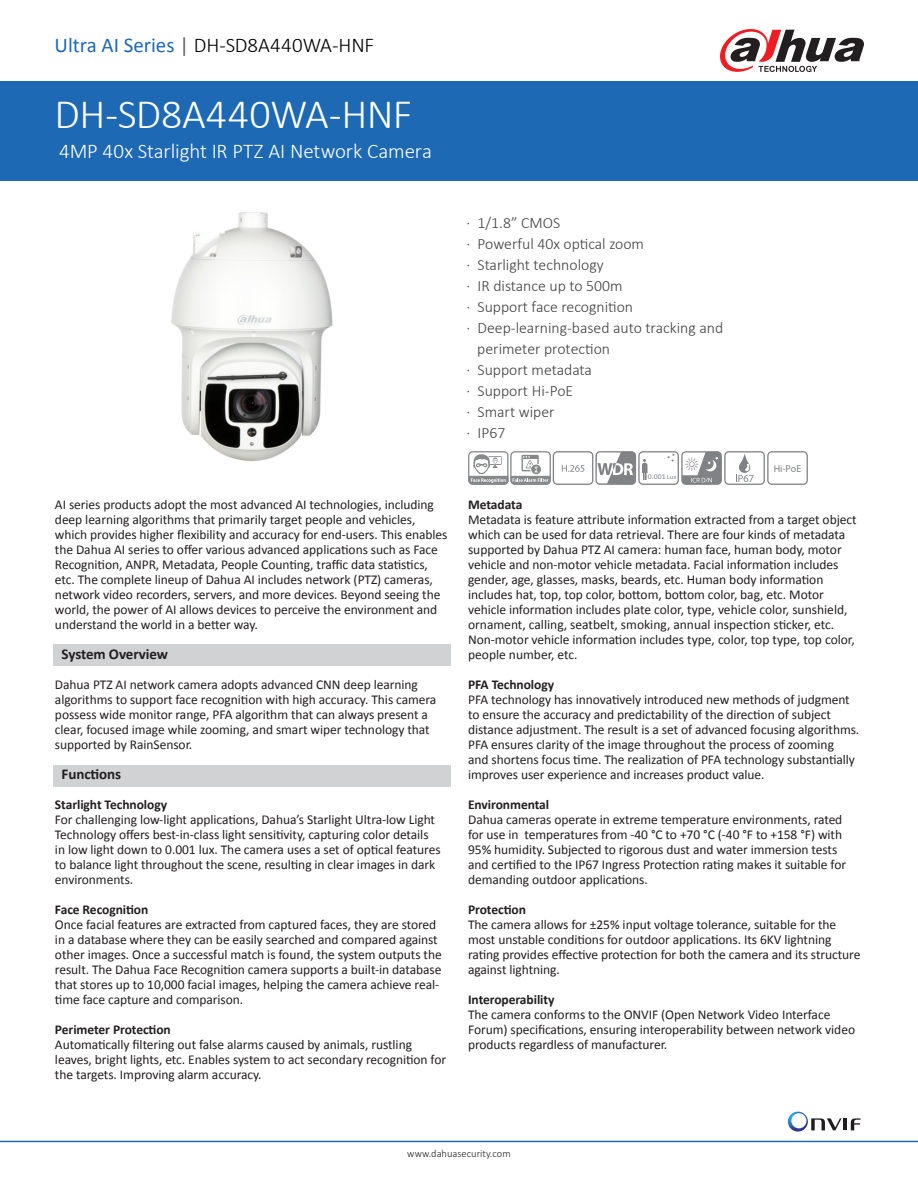
<style>
.page{position:relative;width:918px;height:1188px;background:#fff}
.page>*{position:absolute;margin:0;border:0;box-sizing:border-box;transform-origin:0 0}
.t1{font:300 42px "Calibri";letter-spacing:-.015em;color:#fff}
.t2{font:300 21px "Calibri";letter-spacing:-.005em;color:#fff}
.t3{font:300 21px "Calibri";letter-spacing:-.01em;color:#000}
.t4{font:300 15.75px/21px "Calibri";color:#413f41}
.t5{font:700 15px "Calibri";letter-spacing:-.005em;color:#231f20}
.t6{font:13.5px/15px "Calibri";letter-spacing:-.005em;color:#231f20}
.t7{font:700 13.5px "Calibri";letter-spacing:-.005em;color:#231f20}
.t8{font:300 10.5px "Calibri";color:#231f20}
.t9{font:700 semi-condensed 10.05px "Myriad Pro";color:#808285}
.t10{font:7.35px "Calibri";color:#808285;scale:1.06 1}
.s1{font-weight:400;color:#1e69b4}
.s2{font-weight:400;color:#636366}
.s3{font-size:6.45px}
</style>
<div class="page">
<div style="left:53px;top:766px;width:398px;height:21px;background:#d1d2d4"></div>
<div style="left:0;top:81px;width:918px;height:100px;background:#1e69b4"></div>
<div style="left:53px;top:645px;width:398px;height:21px;background:#d1d2d4"></div>
<hr style="left:0;top:1141px;width:918px;height:1px;background:#1e69b4">
<svg style="left:720px;top:29px;width:144px;height:43px"></svg>
<hr style="left:843px;top:1118px;width:4px;height:12px;background:#201d1e">
<svg style="left:851px;top:1118px;width:10px;height:12px"></svg>
<svg style="left:788px;top:1112px;width:54px;height:20px"></svg>
<img style="left:171px;top:212px;width:162px;height:249px">
<svg style="left:468px;top:451px;width:340px;height:34px"></svg>
<p class="t3" style="left:55px;top:32px;width:321px"><span class="s1">Ultra AI Series</span> <span class="s2">|</span> DH-SD8A440WA-HNF</p>
<p class="t1" style="left:55px;top:88px;width:359px">DH-SD8A440WA-HNF</p>
<p class="t2" style="left:59px;top:138px;width:374px">4MP 40x Starlight IR PTZ AI Network Camera</p>
<p class="t6" style="left:55px;top:497px;width:394px">AI series products adopt the most advanced AI technologies, including deep learning algorithms that primarily target people and vehicles, which provides higher flexibility and accuracy for end-users. This enables the Dahua AI series to offer various advanced applications such as Face Recognition, ANPR, Metadata, People Counting, traffic data statistics, etc. The complete lineup of Dahua AI includes network (PTZ) cameras, network video recorders, servers, and more devices. Beyond seeing the world, the power of AI allows devices to perceive the environment and understand the world in a better way.</p>
<p class="t5" style="left:62px;top:645px;width:108px">System Overview</p>
<p class="t6" style="left:55px;top:677px;width:383px">Dahua PTZ AI network camera adopts advanced CNN deep learning algorithms to support face recognition with high accuracy. This camera possess wide monitor range, PFA algorithm that can always present a clear, focused image while zooming, and smart wiper technology that supported by RainSensor.</p>
<p class="t5" style="left:62px;top:765px;width:61px">Functions</p>
<p class="t7" style="left:55px;top:796px;width:114px">Starlight Technology</p>
<p class="t6" style="left:55px;top:812px;width:387px">For challenging low-light applications, Dahua’s Starlight Ultra-low Light Technology offers best-in-class light sensitivity, capturing color details in low light down to 0.001 lux. The camera uses a set of optical features to balance light throughout the scene, resulting in clear images in dark environments.</p>
<p class="t7" style="left:55px;top:901px;width:95px">Face Recognition</p>
<p class="t6" style="left:55px;top:917px;width:388px">Once facial features are extracted from captured faces, they are stored in a database where they can be easily searched and compared against other images. Once a successful match is found, the system outputs the result. The Dahua Face Recognition camera supports a built-in database that stores up to 10,000 facial images, helping the camera achieve real&shy;time face capture and comparison.</p>
<p class="t7" style="left:55px;top:1021px;width:117px">Perimeter Protection</p>
<p class="t6" style="left:55px;top:1037px;width:359px">Automatically filtering out false alarms caused by animals, rustling</p>
<p class="t6" style="left:55px;top:1052px;width:393px">leaves, bright lights, etc. Enables system to act secondary recognition for</p>
<p class="t6" style="left:55px;top:1067px;width:208px">the targets. Improving alarm accuracy.</p>
<p class="t4" style="left:467px;top:212px;width:95px">· 1/1.8” CMOS</p>
<p class="t4" style="left:467px;top:233px;width:179px">· Powerful 40x optical zoom</p>
<p class="t4" style="left:467px;top:254px;width:139px">· Starlight technology</p>
<p class="t4" style="left:467px;top:275px;width:158px">· IR distance up to 500m</p>
<p class="t4" style="left:467px;top:296px;width:168px">· Support face recognition</p>
<p class="t4" style="left:477px;top:317px;width:247px;text-indent:-11px">· Deep-learning-based auto tracking and perimeter protection</p>
<p class="t4" style="left:467px;top:359px;width:127px">· Support metadata</p>
<p class="t4" style="left:467px;top:380px;width:108px">· Support Hi-PoE</p>
<p class="t4" style="left:467px;top:401px;width:90px">· Smart wiper</p>
<p class="t4" style="left:467px;top:422px;width:40px">· IP67</p>
<p class="t10" style="left:648px;top:472px;width:28px">0.001 <span class="s3">Lux</span></p>
<p class="t9" style="left:774px;top:462px;width:29px">Hi-PoE</p>
<p class="t7" style="left:468px;top:496px;width:56px">Metadata</p>
<p class="t6" style="left:468px;top:512px;width:390px">Metadata is feature attribute information extracted from a target object which can be used for data retrieval. There are four kinds of metadata supported by Dahua PTZ AI camera: human face, human body, motor vehicle and non-motor vehicle metadata. Facial information includes gender, age, glasses, masks, beards, etc. Human body information includes hat, top, top color, bottom, bottom color, bag, etc. Motor vehicle information includes plate color, type, vehicle color, sunshield, ornament, calling, seatbelt, smoking, annual inspection sticker, etc.<br>Non-motor vehicle information includes type, color, top type, top color, people number, etc.</p>
<p class="t7" style="left:468px;top:676px;width:88px">PFA Technology</p>
<p class="t6" style="left:468px;top:692px;width:393px">PFA technology has innovatively introduced new methods of judgment to ensure the accuracy and predictability of the direction of subject distance adjustment. The result is a set of advanced focusing algorithms.<br>PFA ensures clarity of the image throughout the process of zooming<br>and shortens focus time. The realization of PFA technology substantially improves user experience and increases product value.</p>
<p class="t7" style="left:468px;top:796px;width:83px">Environmental</p>
<p class="t6" style="left:468px;top:812px;width:380px">Dahua cameras operate in extreme temperature environments, rated for use in temperatures from -40 °C to +70 °C (-40 °F to +158 °F) with 95% humidity. Subjected to rigorous dust and water immersion tests and certified to the IP67 Ingress Protection rating makes it suitable for demanding outdoor applications.</p>
<p class="t7" style="left:468px;top:901px;width:59px">Protection</p>
<p class="t6" style="left:468px;top:917px;width:394px">The camera allows for ±25% input voltage tolerance, suitable for the most unstable conditions for outdoor applications. Its 6KV lightning rating provides effective protection for both the camera and its structure against lightning.</p>
<p class="t7" style="left:468px;top:991px;width:88px">Interoperability</p>
<p class="t6" style="left:468px;top:1007px;width:389px">The camera conforms to the ONVIF (Open Network Video Interface<br>Forum) specifications, ensuring interoperability between network video products regardless of manufacturer.</p>
<p class="t8" style="left:407px;top:1147px;width:105px">www.dahuasecurity.com</p>
</div>
